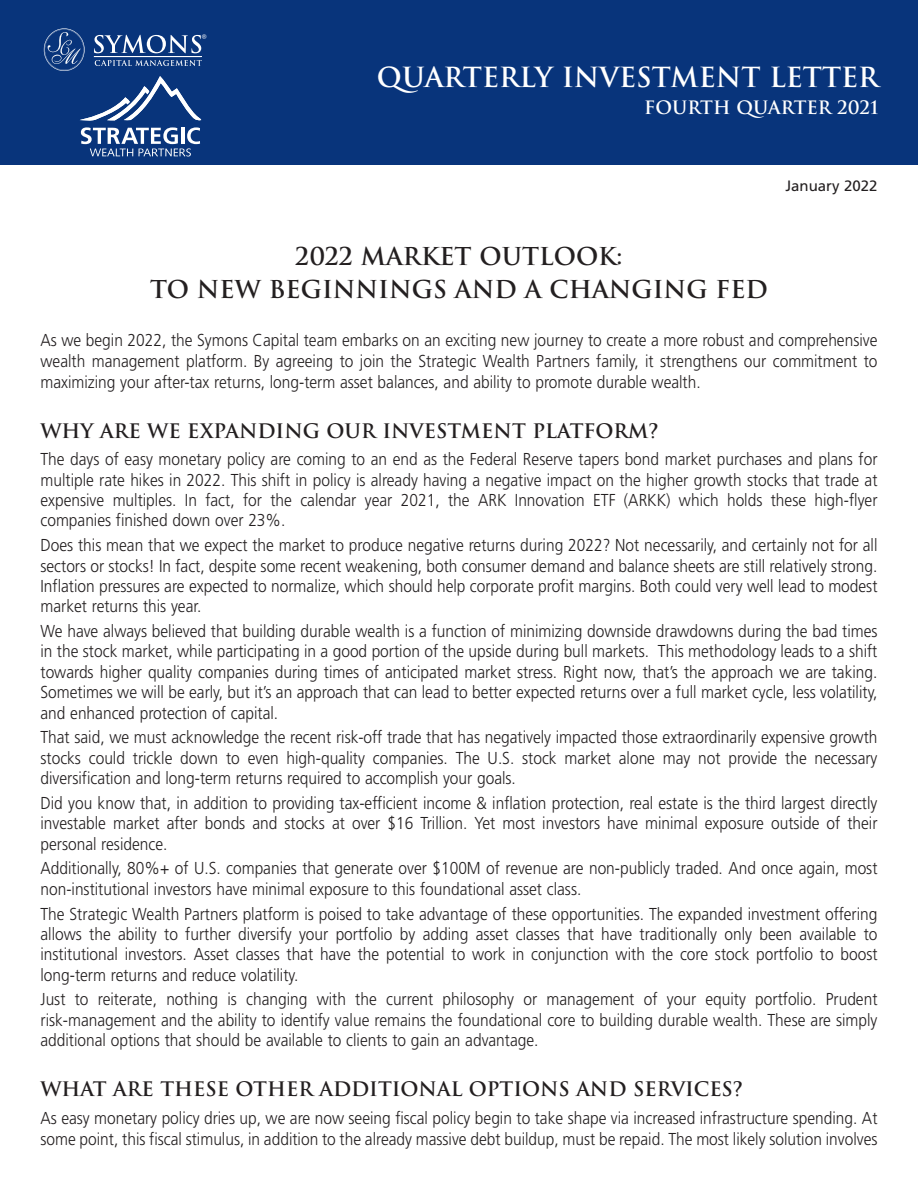
<style>
.page{position:relative;width:918px;height:1188px;background:#fff}
.page>*{position:absolute;margin:0;border:0;box-sizing:border-box;transform-origin:0 0}
.t1{font:700 27px "Trajan";color:#fff}
.t2{font:700 24px/33px "Trajan";color:#231f20;text-align:center}
.t3{font:700 19.5px "Trajan";color:#231f20}
.t4{font:700 18px "Trajan";color:#fff}
.t5{font:300 17.25px/20.4px "Frutiger";color:#231f20;text-align:justify;scale:.9 1}
.t6{font:15px "Frutiger";color:#231f20}
.t7{font:9.75px "Myriad";color:#fdfdfd}
</style>
<div class="page">
<div style="left:0;top:0;width:918px;height:164px;background:#08347b"></div>
<svg style="left:81px;top:127px;width:119px;height:30px"></svg>
<svg style="left:44px;top:28px;width:158px;height:93px"></svg>
<p class="t7" style="left:202px;top:35px;width:6px">®</p>
<h1 class="t1" style="left:377px;top:62px;width:503px">QUARTERLY INVESTMENT LETTER</h1>
<p class="t4" style="left:644px;top:97px;width:236px">FOURTH QUARTER 2021</p>
<p class="t6" style="left:785px;top:179px;width:94px">January 2022</p>
<h2 class="t2" style="left:150px;top:240px;width:620px">2022 MARKET OUTLOOK:<br>TO NEW BEGINNINGS AND A CHANGING FED</h2>
<p class="t5" style="left:40px;top:331px;width:932px;line-height:21px">As we begin 2022, the Symons Capital team embarks on an exciting new journey to create a more robust and comprehensive wealth management platform. By agreeing to join the Strategic Wealth Partners family, it strengthens our commitment to maximizing your after-tax returns, long-term asset balances, and ability to promote durable wealth.</p>
<p class="t3" style="left:40px;top:420px;width:620px">WHY ARE WE EXPANDING OUR INVESTMENT PLATFORM?</p>
<p class="t5" style="left:40px;top:450px;width:932px">The days of easy monetary policy are coming to an end as the Federal Reserve tapers bond market purchases and plans for multiple rate hikes in 2022. This shift in policy is already having a negative impact on the higher growth stocks that trade at expensive multiples. In fact, for the calendar year 2021, the ARK Innovation ETF (ARKK) which holds these high-flyer companies finished down over 23%.</p>
<p class="t5" style="left:40px;top:536px;width:932px">Does this mean that we expect the market to produce negative returns during 2022? Not necessarily, and certainly not for all sectors or stocks! In fact, despite some recent weakening, both consumer demand and balance sheets are still relatively strong.<br>Inflation pressures are expected to normalize, which should help corporate profit margins. Both could very well lead to modest market returns this year.</p>
<p class="t5" style="left:40px;top:622px;width:932px">We have always believed that building durable wealth is a function of minimizing downside drawdowns during the bad times in the stock market, while participating in a good portion of the upside during bull markets. This methodology leads to a shift towards higher quality companies during times of anticipated market stress. Right now, that’s the approach we are taking.<br>Sometimes we will be early, but it’s an approach that can lead to better expected returns over a full market cycle, less volatility, and enhanced protection of capital.</p>
<p class="t5" style="left:40px;top:729px;width:932px">That said, we must acknowledge the recent risk-off trade that has negatively impacted those extraordinarily expensive growth stocks could trickle down to even high-quality companies. The U.S. stock market alone may not provide the necessary diversification and long-term returns required to accomplish your goals.</p>
<p class="t5" style="left:40px;top:794px;width:932px">Did you know that, in addition to providing tax-efficient income &amp; inflation protection, real estate is the third largest directly investable market after bonds and stocks at over $16 Trillion. Yet most investors have minimal exposure outside of their personal residence.</p>
<p class="t5" style="left:40px;top:860px;width:932px">Additionally, 80%+ of U.S. companies that generate over $100M of revenue are non-publicly traded. And once again, most non-institutional investors have minimal exposure to this foundational asset class.</p>
<p class="t5" style="left:40px;top:905px;width:932px">The Strategic Wealth Partners platform is poised to take advantage of these opportunities. The expanded investment offering allows the ability to further diversify your portfolio by adding asset classes that have traditionally only been available to institutional investors. Asset classes that have the potential to work in conjunction with the core stock portfolio to boost long-term returns and reduce volatility.</p>
<p class="t5" style="left:40px;top:991px;width:932px">Just to reiterate, nothing is changing with the current philosophy or management of your equity portfolio. Prudent risk-management and the ability to identify value remains the foundational core to building durable wealth. These are simply additional options that should be available to clients to gain an advantage.</p>
<p class="t3" style="left:40px;top:1078px;width:704px">WHAT ARE THESE OTHER ADDITIONAL OPTIONS AND SERVICES?</p>
<p class="t5" style="left:40px;top:1109px;width:932px;line-height:20.9px">As easy monetary policy dries up, we are now seeing fiscal policy begin to take shape via increased infrastructure spending. At some point, this fiscal stimulus, in addition to the already massive debt buildup, must be repaid. The most likely solution involves</p>
</div>
